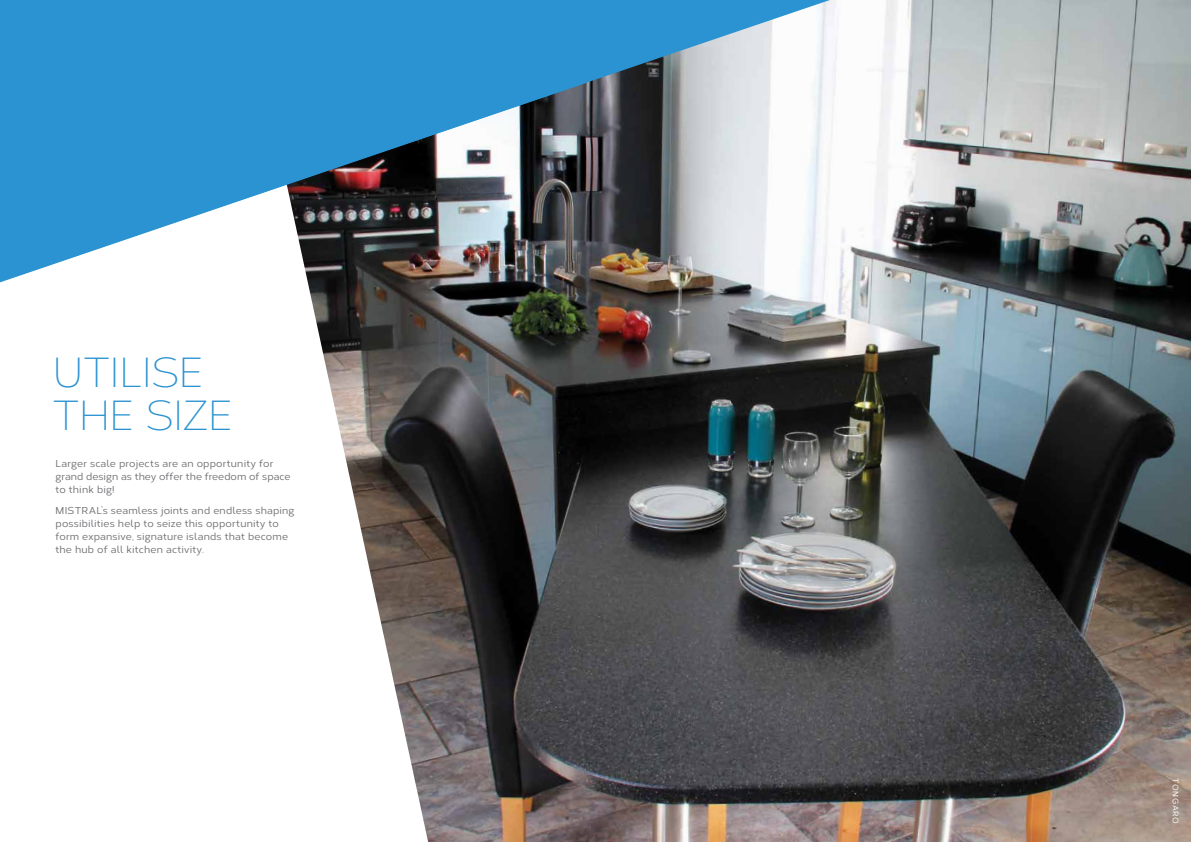
<style>
.page{position:relative;width:1191px;height:842px;background:#fff}
.page>*{position:absolute;margin:0;border:0;box-sizing:border-box;transform-origin:0 0}
.t1{font:300 42px/43px "Corbert";letter-spacing:-.025em;color:#2b93d1}
.t2{font:500 10px/13px "Corbert";letter-spacing:.015em;color:#6d6e71}
.t3{font:500 8px "Corbert";letter-spacing:.065em;color:#fff}
</style>
<div class="page">
<img style="left:428px;top:282px;width:159px;height:560px">
<svg style="left:0;top:282px;width:428px;height:559px"></svg>
<img style="left:587px;top:0;width:604px;height:842px">
<svg style="left:0;top:0;width:830px;height:282px;background:#6397b7"></svg>
<h1 class="t1" style="left:52px;top:349px;width:182px">UTILISE<br>THE SIZE</h1>
<p class="t2" style="left:56px;top:456px;width:236px">Larger scale projects are an opportunity for grand design as they offer the freedom of space to think big!</p>
<p class="t2" style="left:56px;top:503px;width:240px">MISTRAL’s seamless joints and endless shaping possibilities help to seize this opportunity to form expansive, signature islands that become the hub of all kitchen activity.</p>
<p class="t3" style="left:1181px;top:778px;width:47px;rotate:90deg">TONGARO</p>
</div>
